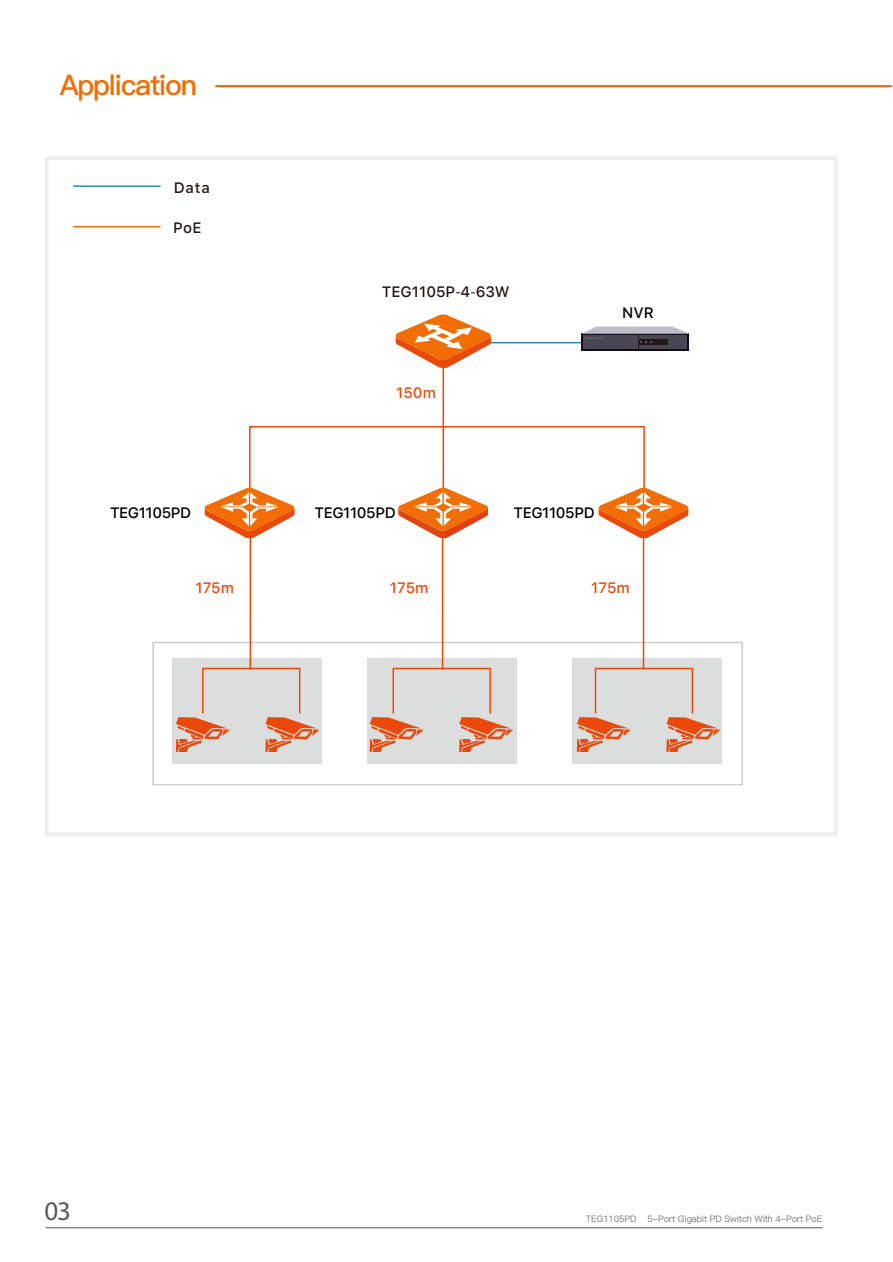
<style>
.page{position:relative;width:893px;height:1262px;background:#fff}
.page>*{position:absolute;margin:0;border:0;box-sizing:border-box;transform-origin:0 0}
.t1{font:28.35px "Ping Fang SC Bold";letter-spacing:-.05em;color:#f26d03}
.t2{font:27px "Myriad Pro";color:#5a5858}
.t3{font:500 15px "SF Pro Text";letter-spacing:-.025em;color:#030404}
.t4{font:500 15px "SF Pro Text";color:#231916}
.t5{font:500 15px "SF Pro Text";color:#ec480a}
.t6{font:9px "Ping Fang SC Medium";letter-spacing:-.015em;color:#7a7979}
.s1{font-family:"Source Han Sans CN";font-weight:400}
</style>
<div class="page">
<hr style="left:46px;top:1227px;width:776px;height:1px;background:#646363">
<hr style="left:215px;top:85px;width:676px;height:2px;background:#f26d03">
<div style="left:45px;top:156px;width:792px;height:680px;border:4px solid #efeff0"></div>
<div style="left:152px;top:642px;width:590px;height:143px;border:1px solid #c9c9ca"></div>
<div style="left:172px;top:658px;width:149px;height:105px;background:#dcdddd"></div>
<hr style="left:249px;top:531px;width:2px;height:137px;background:#ec480a">
<hr style="left:442px;top:367px;width:2px;height:153px;background:#ec480a">
<div style="left:367px;top:658px;width:149px;height:105px;background:#dcdddd"></div>
<div style="left:572px;top:658px;width:149px;height:105px;background:#dcdddd"></div>
<hr style="left:642px;top:537px;width:2px;height:131px;background:#ec480a">
<hr style="left:299px;top:669px;width:1px;height:44px;background:#ec480a">
<hr style="left:202px;top:669px;width:1px;height:44px;background:#ec480a">
<hr style="left:202px;top:667px;width:98px;height:2px;background:#ec480a">
<hr style="left:487px;top:342px;width:95px;height:1px;background:#228cc6">
<hr style="left:73px;top:185px;width:88px;height:2px;background:#228cc6">
<hr style="left:73px;top:226px;width:88px;height:1px;background:#f26d03">
<hr style="left:442px;top:536px;width:1px;height:133px;background:#ec480a">
<hr style="left:489px;top:669px;width:2px;height:44px;background:#ec480a">
<hr style="left:392px;top:669px;width:2px;height:44px;background:#ec480a">
<hr style="left:392px;top:667px;width:99px;height:2px;background:#ec480a">
<svg style="left:666px;top:717px;width:54px;height:35px"></svg>
<hr style="left:691px;top:669px;width:2px;height:44px;background:#ec480a">
<hr style="left:594px;top:669px;width:2px;height:44px;background:#ec480a">
<hr style="left:594px;top:667px;width:99px;height:2px;background:#ec480a">
<svg style="left:577px;top:717px;width:54px;height:35px"></svg>
<div style="left:581px;top:334px;width:108px;height:17px;background:#100e1b"></div>
<svg style="left:581px;top:327px;width:108px;height:22px;background:#686671"></svg>
<svg style="left:459px;top:717px;width:54px;height:35px"></svg>
<svg style="left:369px;top:717px;width:55px;height:35px"></svg>
<svg style="left:265px;top:717px;width:54px;height:35px"></svg>
<svg style="left:176px;top:717px;width:54px;height:35px"></svg>
<div style="left:249px;top:426px;width:395px;height:95px;border:2px solid #ec480a"></div>
<svg style="left:398px;top:487px;width:90px;height:51px"></svg>
<svg style="left:598px;top:487px;width:90px;height:51px"></svg>
<svg style="left:204px;top:487px;width:91px;height:51px"></svg>
<svg style="left:395px;top:314px;width:96px;height:54px"></svg>
<h1 class="t1" style="left:60px;top:70px;width:139px">Application</h1>
<h3 class="t4" style="left:174px;top:179px;width:38px">Data</h3>
<h3 class="t4" style="left:173px;top:219px;width:30px">PoE</h3>
<h3 class="t4" style="left:382px;top:283px;width:129px">TEG1105P<span class="s1">-</span>4<span class="s1">-</span>63W</h3>
<h3 class="t5" style="left:396px;top:384px;width:41px">150m</h3>
<h3 class="t3" style="left:622px;top:304px;width:33px">NVR</h3>
<h3 class="t3" style="left:110px;top:504px;width:83px">TEG1105PD</h3>
<h3 class="t3" style="left:314px;top:504px;width:83px">TEG1105PD</h3>
<h3 class="t3" style="left:513px;top:504px;width:83px">TEG1105PD</h3>
<h3 class="t5" style="left:195px;top:578px;width:40px">175m</h3>
<h3 class="t5" style="left:390px;top:578px;width:40px">175m</h3>
<h3 class="t5" style="left:591px;top:578px;width:40px">175m</h3>
<h2 class="t2" style="left:44px;top:1199px;width:28px">03</h2>
<p class="t6" style="left:585px;top:1214px;width:238px">TEG1105PD 5-Port Gigabit PD Switch With 4-Port PoE</p>
</div>
